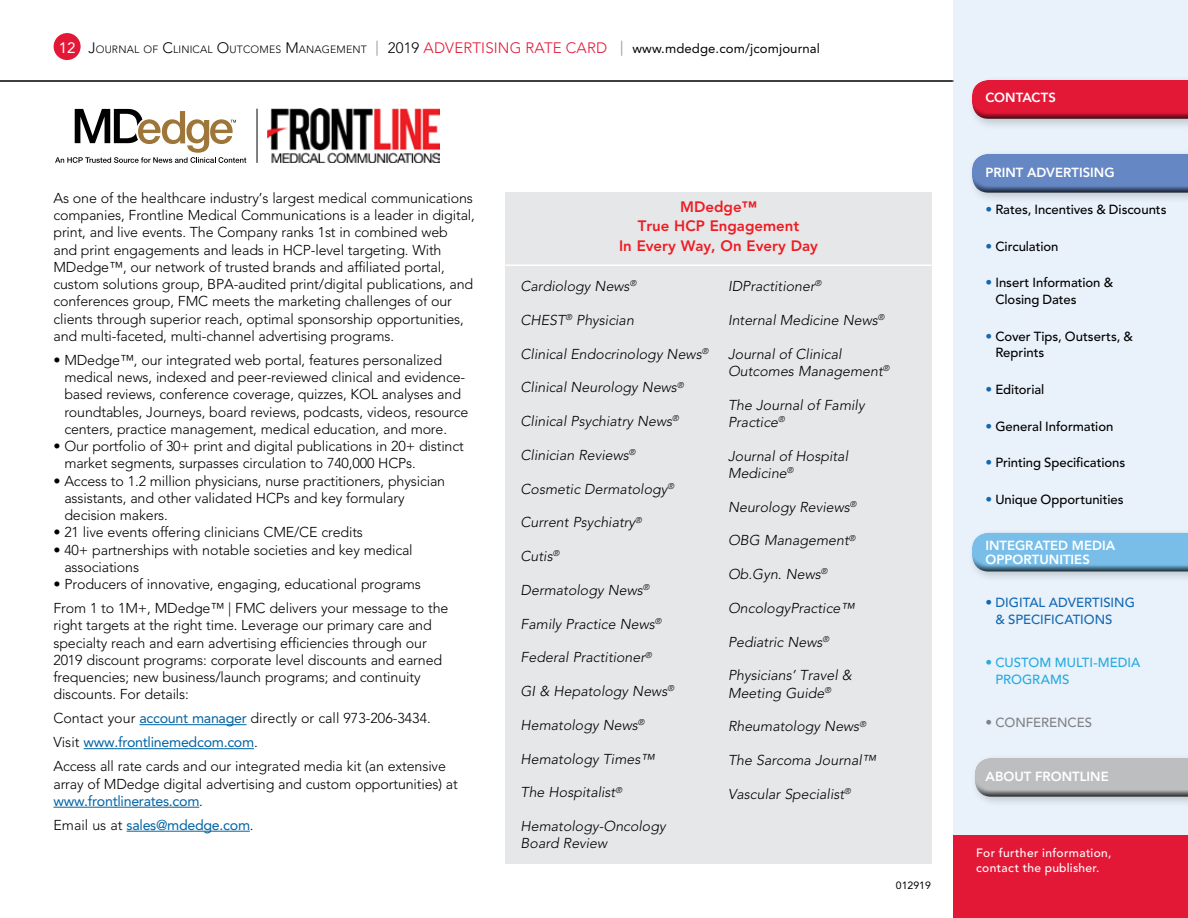
<style>
.page{position:relative;width:1188px;height:918px;background:#fff}
.page>*{position:absolute;margin:0;border:0;box-sizing:border-box;transform-origin:0 0}
.t1{font:800 15px/19.5px "Avenir LT Std";color:#ed1d24;text-align:center}
.t2{font:15px "Avenir LT Std";color:#fff}
.t3{font:300 14.25px/17.2px "Avenir LT Std";letter-spacing:-.01em;color:#000}
.t4{font:italic 300 14.25px/17.2px "Avenir LT Std";color:#000}
.t5{font:14.25px "Avenir LT Std";letter-spacing:-.02em;color:#0063a5}
.t6{font:500 13.2px/16.5px "Avenir LT Std";letter-spacing:-.005em;color:#000}
.t7{font:800 13.2px/13.5px "Avenir LT Std";color:#fff}
.t8{font:500 13.2px/16.5px "Avenir LT Std";color:#1268b3}
.t9{font:500 13.2px/16.5px "Avenir LT Std";color:#27aae1}
.t10{font:500 13.2px "Avenir LT Std";letter-spacing:-.005em;color:#808285}
.t11{font:500 12px/15px "Avenir LT Std";letter-spacing:.025em;color:#fff}
.t12{font:300 10.5px "Avenir LT Std";letter-spacing:.015em;color:#000}
.t13{font:10.5px "Avenir LT Std";color:#000}
.s1{font-size:15px}
.s2{font-weight:400;font-size:15px;color:#939598}
.s3{font-size:15px;color:#e31837}
.s4{font-weight:400;font-size:13.2px}
.s5{font-weight:400;color:#0063a5}
.s6{font-weight:300;color:#000}
.s7{font-size:13.5px;color:#1268b3}
.s8{font-size:13.5px}
</style>
<div class="page">
<div style="left:953px;top:0;width:235px;height:918px;background:#e9f2fb"></div>
<div style="left:953px;top:835px;width:235px;height:83px;background:#e31837"></div>
<div style="left:54px;top:33px;width:27px;height:27px;background:#e31837;border-radius:50%"></div>
<hr style="left:0;top:81px;width:954px;height:1px;background:#000">
<div style="left:967px;top:75px;width:221px;height:56px;background:#000;opacity:.18"></div>
<div style="left:969px;top:78px;width:219px;height:29px;background:#e3eaf3"></div>
<svg style="left:969px;top:80px;width:219px;height:40px;background:#d5213d"></svg>
<div style="left:967px;top:149px;width:221px;height:56px;background:#000;opacity:.18"></div>
<div style="left:969px;top:152px;width:219px;height:29px;background:#dee7f2"></div>
<svg style="left:969px;top:154px;width:219px;height:40px;background:#6584b9"></svg>
<div style="left:967px;top:528px;width:221px;height:56px;background:#000;opacity:.18"></div>
<div style="left:969px;top:531px;width:219px;height:29px;background:#e4edf6"></div>
<svg style="left:969px;top:532px;width:219px;height:41px;background:#78b5da"></svg>
<div style="left:970px;top:753px;width:218px;height:56px;background:#000;opacity:.18"></div>
<div style="left:972px;top:756px;width:216px;height:29px;background:#e2eaf2"></div>
<svg style="left:972px;top:758px;width:216px;height:40px;background:#b1b3b5"></svg>
<div style="left:505px;top:192px;width:427px;height:672px;background:#e6e7e8"></div>
<hr style="left:140px;top:724px;width:107px;height:1px;background:#0063a5">
<hr style="left:84px;top:748px;width:170px;height:1px;background:#0063a5">
<hr style="left:53px;top:807px;width:146px;height:1px;background:#0063a5">
<hr style="left:127px;top:831px;width:123px;height:1px;background:#0063a5">
<hr style="left:505px;top:264px;width:427px;height:2px;background:#fff">
<img style="left:267px;top:108px;width:173px;height:54px">
<hr style="left:257px;top:109px;width:1px;height:54px;background:#000">
<svg style="left:55px;top:109px;width:191px;height:54px"></svg>
<p class="t2" style="left:59px;top:39px;width:18px">12</p>
<p class="t12" style="left:88px;top:44px;width:733px"><span class="s1">J</span>OURNAL OF <span class="s1">C</span>LINICAL <span class="s1">O</span>UTCOMES <span class="s1">M</span>ANAGEMENT <span class="s2">|</span> <span class="s1">2019</span> <span class="s3">ADVERTISING RATE CARD</span> <span class="s2">|</span> <span class="s4">www.mdedge.com/jcomjournal</span></p>
<p class="t3" style="left:53px;top:189px;width:423px">As one of the healthcare industry’s largest medical communications companies, Frontline Medical Communications is a leader in digital, print, and live events. The Company ranks 1st in combined web and print engagements and leads in HCP-level targeting. With MDedge™, our network of trusted brands and affiliated portal, custom solutions group, BPA-audited print/digital publications, and conferences group, FMC meets the marketing challenges of our clients through superior reach, optimal sponsorship opportunities, and multi-faceted, multi-channel advertising programs.</p>
<p class="t3" style="left:64px;top:351px;width:406px;text-indent:-11px">• MDedge™, our integrated web portal, features personalized medical news, indexed and peer-reviewed clinical and evidence&shy;based reviews, conference coverage, quizzes, KOL analyses and roundtables, Journeys, board reviews, podcasts, videos, resource centers, practice management, medical education, and more.</p>
<p class="t3" style="left:64px;top:438px;width:401px;text-indent:-11px">• Our portfolio of 30+ print and digital publications in 20+ distinct market segments, surpasses circulation to 740,000 HCPs.</p>
<p class="t3" style="left:64px;top:472px;width:382px;text-indent:-11px">• Access to 1.2 million physicians, nurse practitioners, physician assistants, and other validated HCPs and key formulary decision makers.</p>
<p class="t3" style="left:53px;top:524px;width:311px">• 21 live events offering clinicians CME/CE credits</p>
<p class="t3" style="left:64px;top:541px;width:350px;text-indent:-11px">• 40+ partnerships with notable societies and key medical associations</p>
<p class="t3" style="left:53px;top:572px;width:396px;line-height:24px">• Producers of innovative, engaging, educational programs<br>From 1 to 1M+, MDedge™ | FMC delivers your message to the</p>
<p class="t3" style="left:53px;top:617px;width:390px">right targets at the right time. Leverage our primary care and specialty reach and earn advertising efficiencies through our 2019 discount programs: corporate level discounts and earned frequencies; new business/launch programs; and continuity discounts. For details:</p>
<p class="t3" style="left:53px;top:707px;width:394px;line-height:24px">Contact your <span class="s5">account manager</span> directly or call 973-206-3434.<br>Visit <span class="s5">www.frontlinemedcom.com</span>.<br>Access all rate cards and our integrated media kit (an extensive</p>
<p class="t3" style="left:53px;top:775px;width:406px">array of MDedge digital advertising and custom opportunities) at <span class="s5">www.frontlinerates.com</span>.</p>
<p class="t5" style="left:53px;top:817px;width:202px"><span class="s6">Email us at</span> sales@mdedge.com<span class="s6">.</span></p>
<p class="t1" style="left:619px;top:197px;width:200px">MDedge™<br>True HCP Engagement<br>In Every Way, On Every Day</p>
<p class="t4" style="left:521px;top:278px;width:117px">Cardiology News<sup>®</sup></p>
<p class="t4" style="left:521px;top:312px;width:115px">CHEST<sup>®</sup> Physician</p>
<p class="t4" style="left:521px;top:345px;width:189px">Clinical Endocrinology News<sup>®</sup></p>
<p class="t4" style="left:521px;top:379px;width:165px">Clinical Neurology News<sup>®</sup></p>
<p class="t4" style="left:521px;top:413px;width:160px">Clinical Psychiatry News<sup>®</sup></p>
<p class="t4" style="left:521px;top:447px;width:116px">Clinician Reviews<sup>®</sup></p>
<p class="t4" style="left:521px;top:480px;width:155px">Cosmetic Dermatology<sup>®</sup></p>
<p class="t4" style="left:521px;top:514px;width:123px">Current Psychiatry<sup>®</sup></p>
<p class="t4" style="left:521px;top:548px;width:40px">Cutis<sup>®</sup></p>
<p class="t4" style="left:521px;top:582px;width:130px">Dermatology News<sup>®</sup></p>
<p class="t4" style="left:521px;top:615px;width:142px">Family Practice News<sup>®</sup></p>
<p class="t4" style="left:521px;top:649px;width:133px">Federal Practitioner<sup>®</sup></p>
<p class="t4" style="left:521px;top:683px;width:155px">GI &amp; Hepatology News<sup>®</sup></p>
<p class="t4" style="left:521px;top:717px;width:125px">Hematology News<sup>®</sup></p>
<p class="t4" style="left:521px;top:750px;width:136px">Hematology Times™</p>
<p class="t4" style="left:521px;top:784px;width:103px">The Hospitalist<sup>®</sup></p>
<p class="t4" style="left:521px;top:818px;width:147px">Hematology-Oncology<br>Board Review</p>
<p class="t4" style="left:728px;top:278px;width:95px">IDPractitioner<sup>®</sup></p>
<p class="t4" style="left:728px;top:312px;width:158px">Internal Medicine News<sup>®</sup></p>
<p class="t4" style="left:728px;top:345px;width:163px">Journal of Clinical<br>Outcomes Management<sup>®</sup></p>
<p class="t4" style="left:728px;top:396px;width:138px">The Journal of Family<br>Practice<sup>®</sup></p>
<p class="t4" style="left:728px;top:447px;width:122px">Journal of Hospital<br>Medicine<sup>®</sup></p>
<p class="t4" style="left:728px;top:498px;width:130px">Neurology Reviews<sup>®</sup></p>
<p class="t4" style="left:728px;top:532px;width:129px">OBG Management<sup>®</sup></p>
<p class="t4" style="left:728px;top:566px;width:101px">Ob.Gyn. News<sup>®</sup></p>
<p class="t4" style="left:728px;top:600px;width:128px">OncologyPractice™</p>
<p class="t4" style="left:728px;top:633px;width:103px">Pediatric News<sup>®</sup></p>
<p class="t4" style="left:728px;top:667px;width:126px">Physicians’ Travel &amp;<br>Meeting Guide<sup>®</sup></p>
<p class="t4" style="left:728px;top:718px;width:139px">Rheumatology News<sup>®</sup></p>
<p class="t4" style="left:728px;top:752px;width:149px">The Sarcoma Journal™</p>
<p class="t4" style="left:728px;top:786px;width:124px">Vascular Specialist<sup>®</sup></p>
<p class="t13" style="left:896px;top:879px;width:37px">012919</p>
<p class="t7" style="left:986px;top:91px;width:72px">CONTACTS</p>
<p class="t7" style="left:986px;top:166px;width:131px">PRINT ADVERTISING</p>
<p class="t6" style="left:986px;top:201px;width:183px"><span class="s7">•</span> Rates, Incentives &amp; Discounts</p>
<p class="t6" style="left:986px;top:238px;width:75px"><span class="s7">•</span> Circulation</p>
<p class="t6" style="left:995px;top:275px;width:119px;text-indent:-10px"><span class="s7">•</span> Insert Information &amp;<br>Closing Dates</p>
<p class="t6" style="left:995px;top:328px;width:139px;text-indent:-10px"><span class="s7">•</span> Cover Tips, Outserts, &amp;<br>Reprints</p>
<p class="t6" style="left:986px;top:381px;width:60px"><span class="s7">•</span> Editorial</p>
<p class="t6" style="left:986px;top:418px;width:129px"><span class="s7">•</span> General Information</p>
<p class="t6" style="left:986px;top:455px;width:141px"><span class="s7">•</span> Printing Specifications</p>
<p class="t6" style="left:986px;top:492px;width:140px"><span class="s7">•</span> Unique Opportunities</p>
<p class="t7" style="left:986px;top:539px;width:131px">INTEGRATED MEDIA<br>OPPORTUNITIES</p>
<p class="t8" style="left:995px;top:595px;width:141px;text-indent:-10px"><span class="s8">•</span> DIGITAL ADVERTISING &amp; SPECIFICATIONS</p>
<p class="t9" style="left:995px;top:655px;width:147px;text-indent:-10px"><span class="s8">•</span> CUSTOM MULTI-MEDIA<br>PROGRAMS</p>
<p class="t10" style="left:986px;top:715px;width:108px"><span class="s8">•</span> CONFERENCES</p>
<p class="t7" style="left:986px;top:770px;width:125px">ABOUT FRONTLINE</p>
<p class="t11" style="left:976px;top:846px;width:137px">For further information, contact the publisher.</p>
</div>
